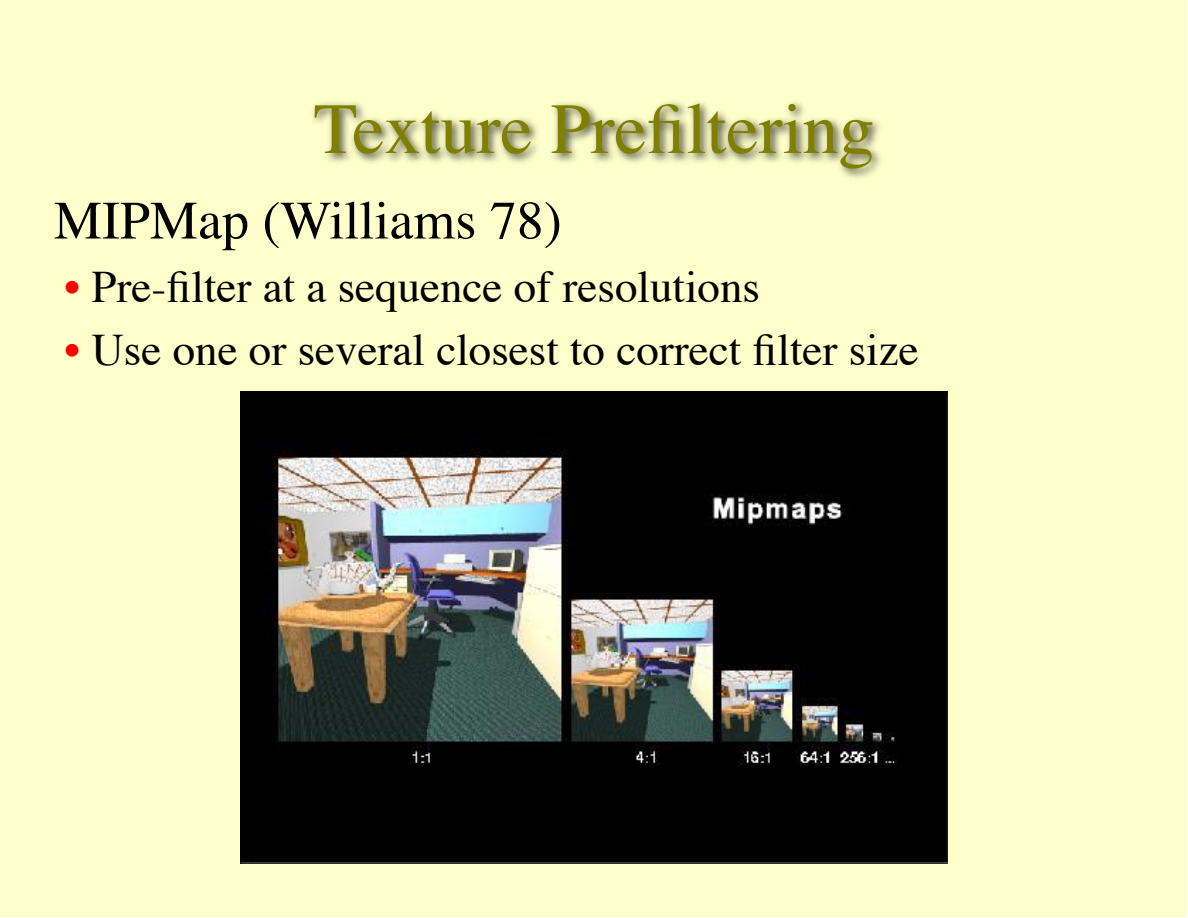
<style>
.page{position:relative;width:1188px;height:918px;background:#fff}
.page>*{position:absolute;margin:0;border:0;box-sizing:border-box;transform-origin:0 0}
.t1{font:72px "Times";color:#808000}
.t2{font:54px "Times";color:#000}
.t3{font:45px "Times";color:#000}
.s1{color:#f00}
</style>
<div class="page">
<div style="left:1px;top:1px;width:1186px;height:916px;background:#ffc"></div>
<div style="left:308px;top:97px;width:576px;height:84px;background:#000;opacity:.75"></div>
<img style="left:240px;top:392px;width:708px;height:472px">
<p class="t1" style="left:314px;top:83px;width:562px">Texture Prefiltering</p>
<p class="t2" style="left:54px;top:186px;width:509px">MIPMap (Williams 78)</p>
<p class="t3" style="left:64px;top:258px;width:697px"><span class="s1">•</span> Pre-filter at a sequence of resolutions</p>
<p class="t3" style="left:64px;top:321px;width:856px"><span class="s1">•</span> Use one or several closest to correct filter size</p>
</div>
